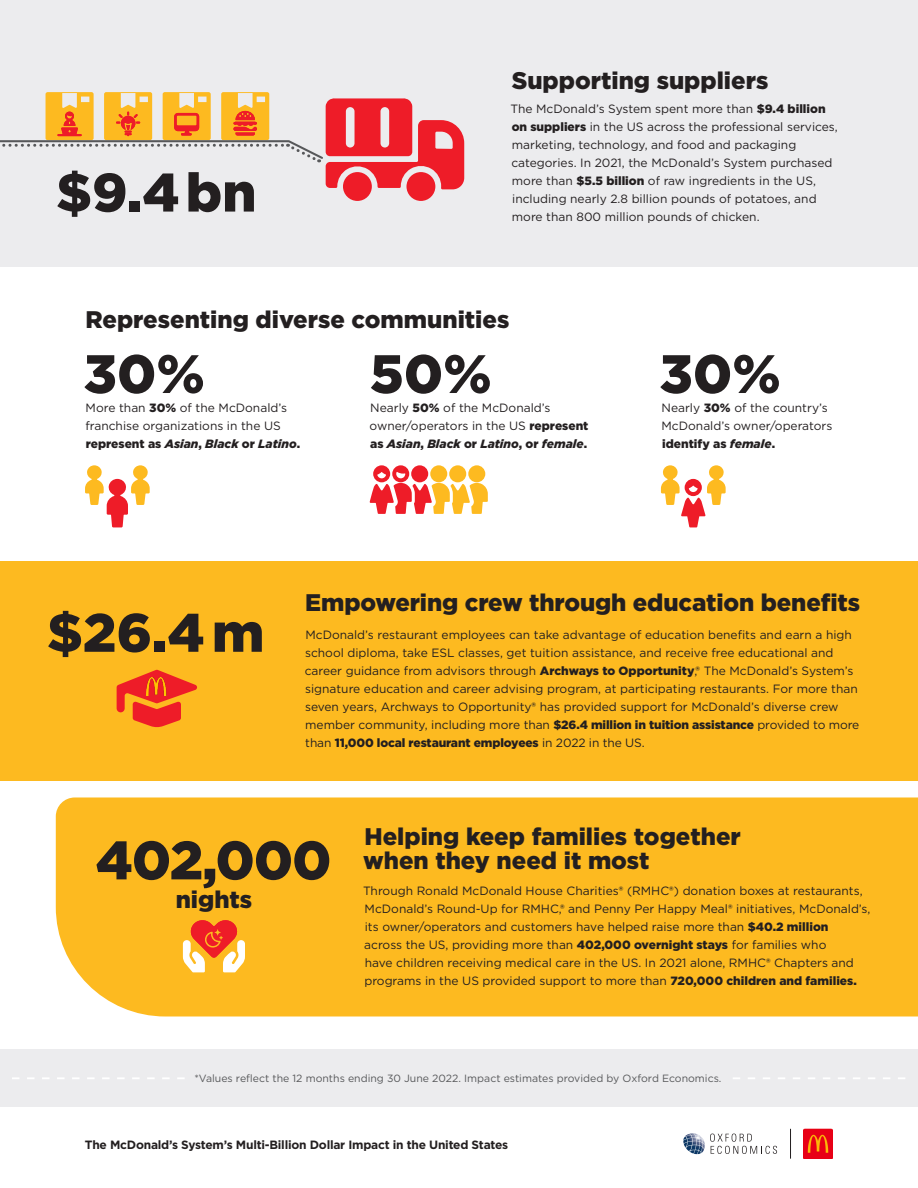
<style>
.page{position:relative;width:918px;height:1188px;background:#fff}
.page>*{position:absolute;margin:0;border:0;box-sizing:border-box;transform-origin:0 0}
.t1{font:900 54px "Gotham";color:#231f20}
.t2{font:900 24px/24px "Gotham";color:#231f20}
.t3{font:12px/18px "Gotham";color:#231f20}
.t4{font:700 12px "Gotham";letter-spacing:-.02em;color:#231f20}
.t5{font:10.5px "Gotham";color:#57585a}
.s1{font-weight:900}
.s2{font-weight:900;font-style:italic}
.s3{font-weight:500}
</style>
<div class="page">
<div style="left:0;top:0;width:918px;height:266px;background:#ececee"></div>
<img style="left:803px;top:1129px;width:30px;height:30px">
<svg style="left:710px;top:1134px;width:67px;height:20px"></svg>
<img style="left:683px;top:1133px;width:22px;height:14px">
<hr style="left:790px;top:1129px;width:1px;height:30px;background:#231f20">
<div style="left:406px;top:172px;width:29px;height:29px;background:#ee1c28;border-radius:50%"></div>
<div style="left:343px;top:172px;width:29px;height:29px;background:#ee1c28;border-radius:50%"></div>
<svg style="left:0;top:92px;width:464px;height:97px"></svg>
<div style="left:0;top:1050px;width:918px;height:57px;background:#ececee"></div>
<svg style="left:12px;top:1077px;width:893px;height:2px"></svg>
<div style="left:192px;top:1075px;width:534px;height:7px;background:#ececee"></div>
<div style="left:0;top:561px;width:918px;height:219px;background:#fdba20"></div>
<svg style="left:117px;top:670px;width:80px;height:57px"></svg>
<img style="left:147px;top:678px;width:19px;height:17px">
<div style="left:56px;top:797px;width:862px;height:219px;background:#fdba20"></div>
<svg style="left:183px;top:919px;width:62px;height:53px"></svg>
<svg style="left:661px;top:465px;width:65px;height:62px"></svg>
<svg style="left:370px;top:465px;width:118px;height:49px"></svg>
<div style="left:468px;top:465px;width:17px;height:17px;background:#fdba20;border-radius:50%"></div>
<svg style="left:85px;top:465px;width:65px;height:62px"></svg>
<p class="t1" style="left:56px;top:155px;width:202px">$9.4 bn</p>
<p class="t2" style="left:512px;top:68px;width:258px">Supporting suppliers</p>
<p class="t3" style="left:511px;top:99px;width:329px">The McDonald’s System spent more than <span class="s1">$9.4 billion on suppliers</span> in the US across the professional services, marketing, technology, and food and packaging categories. In 2021, the McDonald’s System purchased more than <span class="s1">$5.5 billion</span> of raw ingredients in the US, including nearly 2.8 billion pounds of potatoes, and more than 800 million pounds of chicken.</p>
<p class="t2" style="left:85px;top:307px;width:425px">Representing diverse communities</p>
<p class="t1" style="left:83px;top:337px;width:123px">30%</p>
<p class="t3" style="left:85px;top:398px;width:216px">More than <span class="s1">30%</span> of the McDonald’s franchise organizations in the US <span class="s1">represent as</span> <span class="s2">Asian</span><span class="s1">,</span> <span class="s2">Black</span> <span class="s1">or</span> <span class="s2">Latino</span><span class="s1">.</span></p>
<p class="t1" style="left:370px;top:337px;width:123px">50%</p>
<p class="t3" style="left:370px;top:398px;width:220px">Nearly <span class="s1">50%</span> of the McDonald’s owner/operators in the US <span class="s1">represent as</span> <span class="s2">Asian</span><span class="s1">,</span> <span class="s2">Black</span> <span class="s1">or</span> <span class="s2">Latino</span><span class="s1">, or</span> <span class="s2">female</span><span class="s1">.</span></p>
<p class="t1" style="left:659px;top:337px;width:123px">30%</p>
<p class="t3" style="left:662px;top:398px;width:172px">Nearly <span class="s1">30%</span> of the country’s<br>McDonald’s owner/operators <span class="s1">identify as</span> <span class="s2">female</span><span class="s1">.</span></p>
<p class="t1" style="left:47px;top:595px;width:219px">$26.4 m</p>
<p class="t2" style="left:305px;top:590px;width:556px">Empowering crew through education benefits</p>
<p class="t3" style="left:305px;top:625px;width:556px">McDonald’s restaurant employees can take advantage of education benefits and earn a high school diploma, take ESL classes, get tuition assistance, and receive free educational and career guidance from advisors through <span class="s1">Archways to Opportunity</span>,<span class="s3">®</span> The McDonald’s System’s signature education and career advising program, at participating restaurants. For more than seven years, Archways to Opportunity<span class="s3">®</span> has provided support for McDonald’s diverse crew member community, including more than <span class="s1">$26.4 million in tuition assistance</span> provided to more than <span class="s1">11,000 local restaurant employees</span> in 2022 in the US.</p>
<p class="t1" style="left:96px;top:823px;width:237px">402,000</p>
<p class="t2" style="left:176px;top:888px;width:78px">nights</p>
<p class="t2" style="left:363px;top:825px;width:379px">Helping keep families together when they need it most</p>
<p class="t3" style="left:363px;top:882px;width:509px">Through Ronald McDonald House Charities<span class="s3">®</span> (RMHC<span class="s3">®</span>) donation boxes at restaurants, McDonald’s Round-Up for RMHC,<span class="s3">®</span> and Penny Per Happy Meal<span class="s3">®</span> initiatives, McDonald’s, its owner/operators and customers have helped raise more than <span class="s1">$40.2 million<br></span>across the US, providing more than <span class="s1">402,000 overnight stays</span> for families who<br>have children receiving medical care in the US. In 2021 alone, RMHC<span class="s3">®</span> Chapters and programs in the US provided support to more than <span class="s1">720,000 children and families.</span></p>
<p class="t5" style="left:194px;top:1072px;width:529px">*Values reflect the 12 months ending 30 June 2022. Impact estimates provided by Oxford Economics.</p>
<p class="t4" style="left:85px;top:1136px;width:425px">The McDonald’s System’s Multi-Billion Dollar Impact in the United States</p>
</div>
